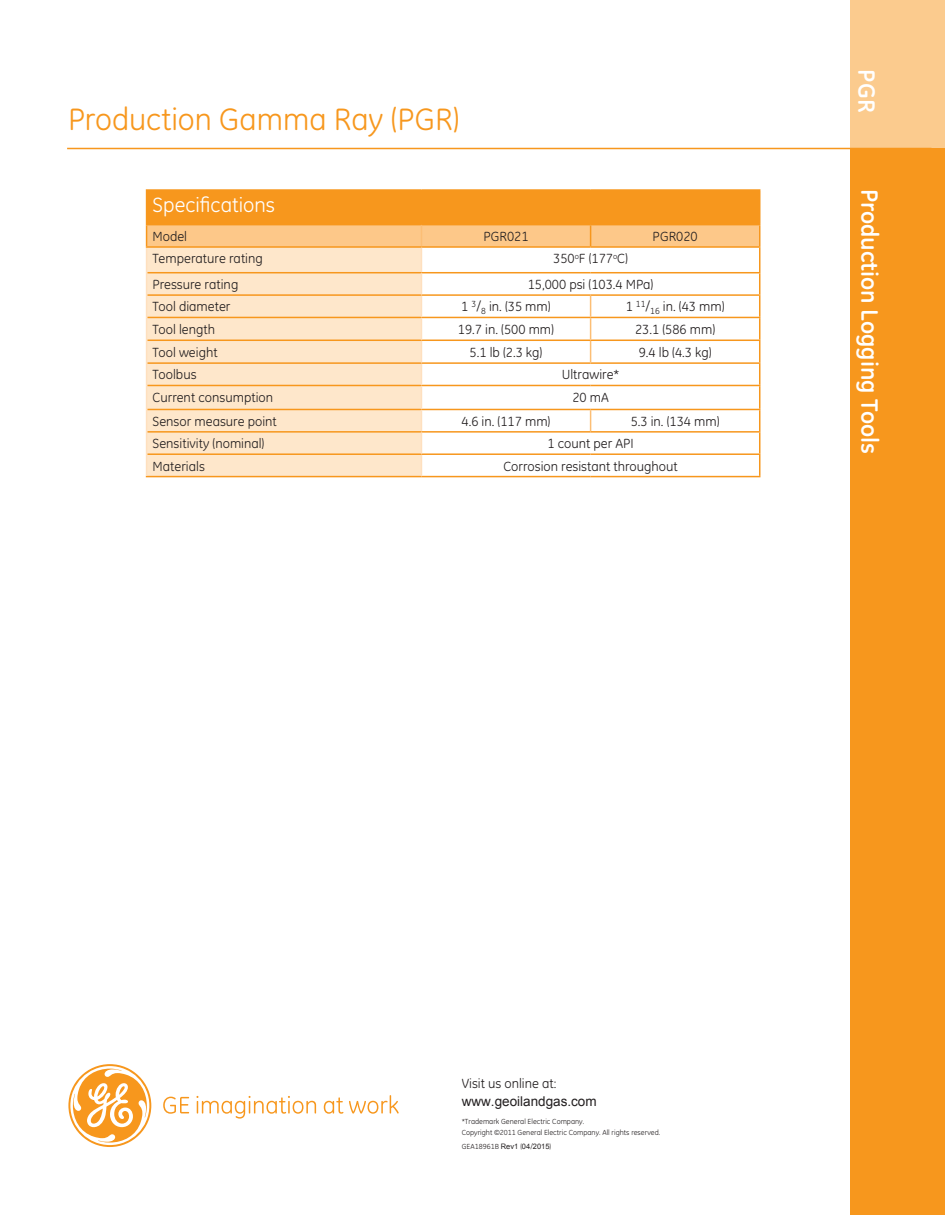
<style>
.page{position:relative;width:945px;height:1215px;background:#fff}
.page>*{position:absolute;margin:0;border:0;box-sizing:border-box;transform-origin:0 0}
.Heading{font:31.5px "GE Inspira";color:#f7971d}
.t1{font:700 24px "GE Inspira";color:#fff}
.Body{font:21px "GE Inspira";color:#fff}
.Body-2{font:13.5px "GE Inspira";color:#231f20}
.t2{font:13.5px "Arial";color:#231f20}
.t3{font:7.5px "GE Inspira";color:#231f20}
.s1{font-family:"Arial"}
</style>
<div class="page">
<hr style="left:67px;top:148px;width:865px;height:1px;background:#f7971d">
<div style="left:850px;top:148px;width:95px;height:1067px;background:#f7971d"></div>
<div style="left:850px;top:0;width:95px;height:148px;background:#fbcb8e"></div>
<div style="left:147px;top:190px;width:613px;height:35px;background:#f7971d"></div>
<hr style="left:146px;top:189px;width:275px;height:2px;background:#f7971d">
<hr style="left:146px;top:191px;width:1px;height:33px;background:#f7971d">
<hr style="left:421px;top:189px;width:170px;height:2px;background:#f7971d">
<hr style="left:591px;top:189px;width:169px;height:2px;background:#f7971d">
<hr style="left:146px;top:476px;width:275px;height:1px;background:#f7971d">
<hr style="left:421px;top:476px;width:170px;height:1px;background:#f7971d">
<hr style="left:591px;top:476px;width:169px;height:1px;background:#f7971d">
<hr style="left:146px;top:224px;width:275px;height:1px;background:#f7971d">
<svg style="left:146px;top:225px;width:614px;height:251px"></svg>
<hr style="left:146px;top:246px;width:275px;height:2px;background:#f7971d">
<svg style="left:163px;top:1097px;width:26px;height:17px"></svg>
<svg style="left:196px;top:1096px;width:120px;height:23px"></svg>
<svg style="left:324px;top:1097px;width:19px;height:17px"></svg>
<svg style="left:349px;top:1095px;width:50px;height:19px"></svg>
<svg style="left:68px;top:1064px;width:83px;height:83px"></svg>
<p class="Heading" style="left:68px;top:101px;width:393px">Production Gamma Ray (PGR)</p>
<p class="Body" style="left:153px;top:193px;width:124px">Specifications</p>
<p class="Body-2" style="left:153px;top:229px;width:36px">Model</p>
<p class="Body-2" style="left:483px;top:229px;width:47px">PGR021</p>
<p class="Body-2" style="left:653px;top:229px;width:47px">PGR020</p>
<p class="Body-2" style="left:153px;top:251px;width:112px">Temperature rating</p>
<p class="Body-2" style="left:553px;top:251px;width:76px">350<sup>o</sup>F (177<sup>o</sup>C)</p>
<p class="Body-2" style="left:153px;top:277px;width:87px">Pressure rating</p>
<p class="Body-2" style="left:528px;top:277px;width:127px">15,000 psi (103.4 MPa)</p>
<p class="Body-2" style="left:153px;top:299px;width:79px">Tool diameter</p>
<p class="Body-2" style="left:461px;top:299px;width:91px">1 <sup>3</sup>/<sub>8</sub> in. (35 mm)</p>
<p class="Body-2" style="left:626px;top:299px;width:100px">1 <sup>11</sup>/<sub>16</sub> in. (43 mm)</p>
<p class="Body-2" style="left:153px;top:321px;width:64px">Tool length</p>
<p class="Body-2" style="left:458px;top:321px;width:98px">19.7 in. (500 mm)</p>
<p class="Body-2" style="left:635px;top:321px;width:82px">23.1 (586 mm)</p>
<p class="Body-2" style="left:153px;top:344px;width:67px">Tool weight</p>
<p class="Body-2" style="left:470px;top:344px;width:74px">5.1 lb (2.3 kg)</p>
<p class="Body-2" style="left:639px;top:344px;width:74px">9.4 lb (4.3 kg)</p>
<p class="Body-2" style="left:153px;top:367px;width:46px">Toolbus</p>
<p class="Body-2" style="left:562px;top:367px;width:59px">Ultrawire*</p>
<p class="Body-2" style="left:153px;top:389px;width:122px">Current consumption</p>
<p class="Body-2" style="left:572px;top:389px;width:38px">20 mA</p>
<p class="Body-2" style="left:153px;top:413px;width:126px">Sensor measure point</p>
<p class="Body-2" style="left:462px;top:413px;width:90px">4.6 in. (117 mm)</p>
<p class="Body-2" style="left:631px;top:413px;width:90px">5.3 in. (134 mm)</p>
<p class="Body-2" style="left:153px;top:436px;width:113px">Sensitivity (nominal)</p>
<p class="Body-2" style="left:547px;top:436px;width:88px">1 count per API</p>
<p class="Body-2" style="left:153px;top:458px;width:54px">Materials</p>
<p class="Body-2" style="left:503px;top:458px;width:176px">Corrosion resistant throughout</p>
<p class="t1" style="left:882px;top:69px;width:45px;rotate:90deg">PGR</p>
<p class="t1" style="left:885px;top:189px;width:267px;rotate:90deg">Production Logging Tools</p>
<p class="Body-2" style="left:462px;top:1076px;width:96px">Visit us online at:</p>
<p class="t2" style="left:462px;top:1094px;width:137px">www.geoilandgas.com</p>
<p class="t3" style="left:462px;top:1142px;width:91px">GEA18961B <span class="s1">Rev1</span> (<span class="s1">04</span>/<span class="s1">2015</span>)</p>
<p class="t3" style="left:462px;top:1117px;width:124px">*Trademark General Electric Company.</p>
<p class="t3" style="left:462px;top:1128px;width:200px">Copyright ©2011 General Electric Company. All rights reserved.</p>
</div>
